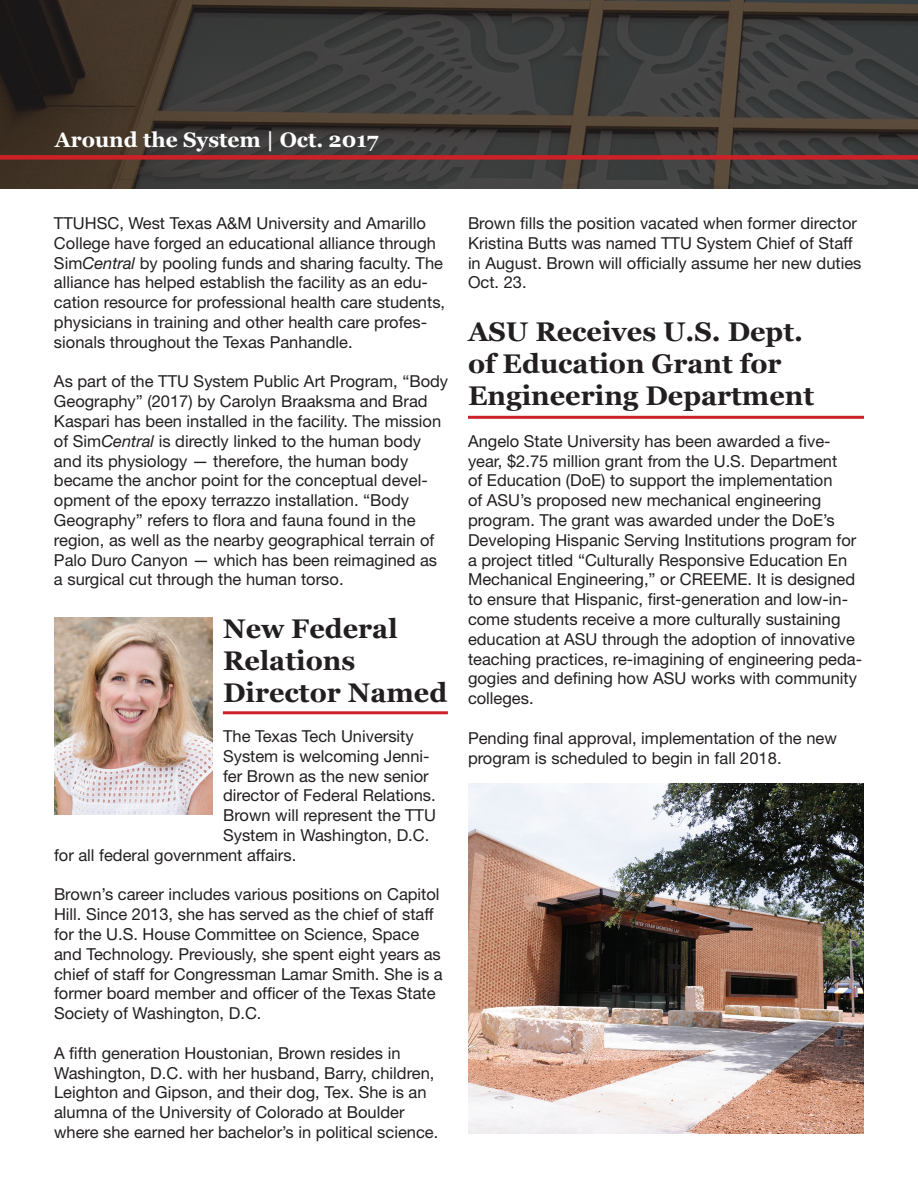
<style>
.page{position:relative;width:918px;height:1188px;background:#fff}
.page>*{position:absolute;margin:0;border:0;box-sizing:border-box;transform-origin:0 0}
.t1{font:700 27px/32.4px "Georgia";color:#231f20}
.t2{font:700 21px "Georgia";color:#fff}
.t3{font:16.5px/19.8px "Helvetica Neue LT";color:#231f20}
.s1{font-style:italic}
</style>
<div class="page">
<img style="left:468px;top:783px;width:396px;height:351px">
<img style="left:54px;top:617px;width:159px;height:197px">
<hr style="left:223px;top:711px;width:225px;height:3px;background:#cd2027">
<hr style="left:468px;top:416px;width:396px;height:3px;background:#cd2027">
<svg style="left:0;top:0;width:918px;height:189px;background:#3e3a36"></svg>
<div style="left:0;top:155px;width:918px;height:5px;background:#cd2027"></div>
<p class="t2" style="left:55px;top:127px;width:325px">Around the System | Oct. 2017</p>
<p class="t3" style="left:54px;top:213px;width:393px">TTUHSC, West Texas A&amp;M University and Amarillo College have forged an educational alliance through Sim<span class="s1">Central</span> by pooling funds and sharing faculty. The alliance has helped establish the facility as an edu&shy;cation resource for professional health care students, physicians in training and other health care profes&shy;sionals throughout the Texas Panhandle.</p>
<p class="t3" style="left:54px;top:371px;width:396px">As part of the TTU System Public Art Program, “Body Geography” (2017) by Carolyn Braaksma and Brad Kaspari has been installed in the facility. The mission of Sim<span class="s1">Central</span> is directly linked to the human body and its physiology — therefore, the human body became the anchor point for the conceptual devel&shy;opment of the epoxy terrazzo installation. “Body Geography” refers to flora and fauna found in the region, as well as the nearby geographical terrain of Palo Duro Canyon — which has been reimagined as a surgical cut through the human torso.</p>
<h1 class="t1" style="left:223px;top:612px;width:226px">New Federal<br>Relations<br>Director Named</h1>
<p class="t3" style="left:223px;top:726px;width:192px">The Texas Tech University</p>
<p class="t3" style="left:223px;top:746px;width:208px">System is welcoming Jenni-</p>
<p class="t3" style="left:223px;top:766px;width:207px">fer Brown as the new senior</p>
<p class="t3" style="left:223px;top:785px;width:214px">director of Federal Relations.</p>
<p class="t3" style="left:223px;top:805px;width:214px">Brown will represent the TTU</p>
<p class="t3" style="left:223px;top:825px;width:208px">System in Washington, D.C.</p>
<p class="t3" style="left:54px;top:845px;width:244px">for all federal government affairs.</p>
<p class="t3" style="left:54px;top:884px;width:390px">Brown’s career includes various positions on Capitol Hill. Since 2013, she has served as the chief of staff for the U.S. House Committee on Science, Space and Technology. Previously, she spent eight years as chief of staff for Congressman Lamar Smith. She is a former board member and officer of the Texas State Society of Washington, D.C.</p>
<p class="t3" style="left:54px;top:1043px;width:386px">A fifth generation Houstonian, Brown resides in Washington, D.C. with her husband, Barry, children, Leighton and Gipson, and their dog, Tex. She is an alumna of the University of Colorado at Boulder where she earned her bachelor’s in political science.</p>
<p class="t3" style="left:468px;top:213px;width:395px">Brown fills the position vacated when former director Kristina Butts was named TTU System Chief of Staff in August. Brown will officially assume her new duties Oct. 23.</p>
<h1 class="t1" style="left:468px;top:315px;width:348px">ASU Receives U.S. Dept. of Education Grant for<br>Engineering Department</h1>
<p class="t3" style="left:468px;top:431px;width:396px">Angelo State University has been awarded a five&shy;year, $2.75 million grant from the U.S. Department<br>of Education (DoE) to support the implementation<br>of ASU’s proposed new mechanical engineering program. The grant was awarded under the DoE’s Developing Hispanic Serving Institutions program for a project titled “Culturally Responsive Education En Mechanical Engineering,” or CREEME. It is designed to ensure that Hispanic, first-generation and low-in&shy;come students receive a more culturally sustaining education at ASU through the adoption of innovative teaching practices, re-imagining of engineering peda&shy;gogies and defining how ASU works with community colleges.</p>
<p class="t3" style="left:468px;top:728px;width:370px">Pending final approval, implementation of the new program is scheduled to begin in fall 2018.</p>
</div>
